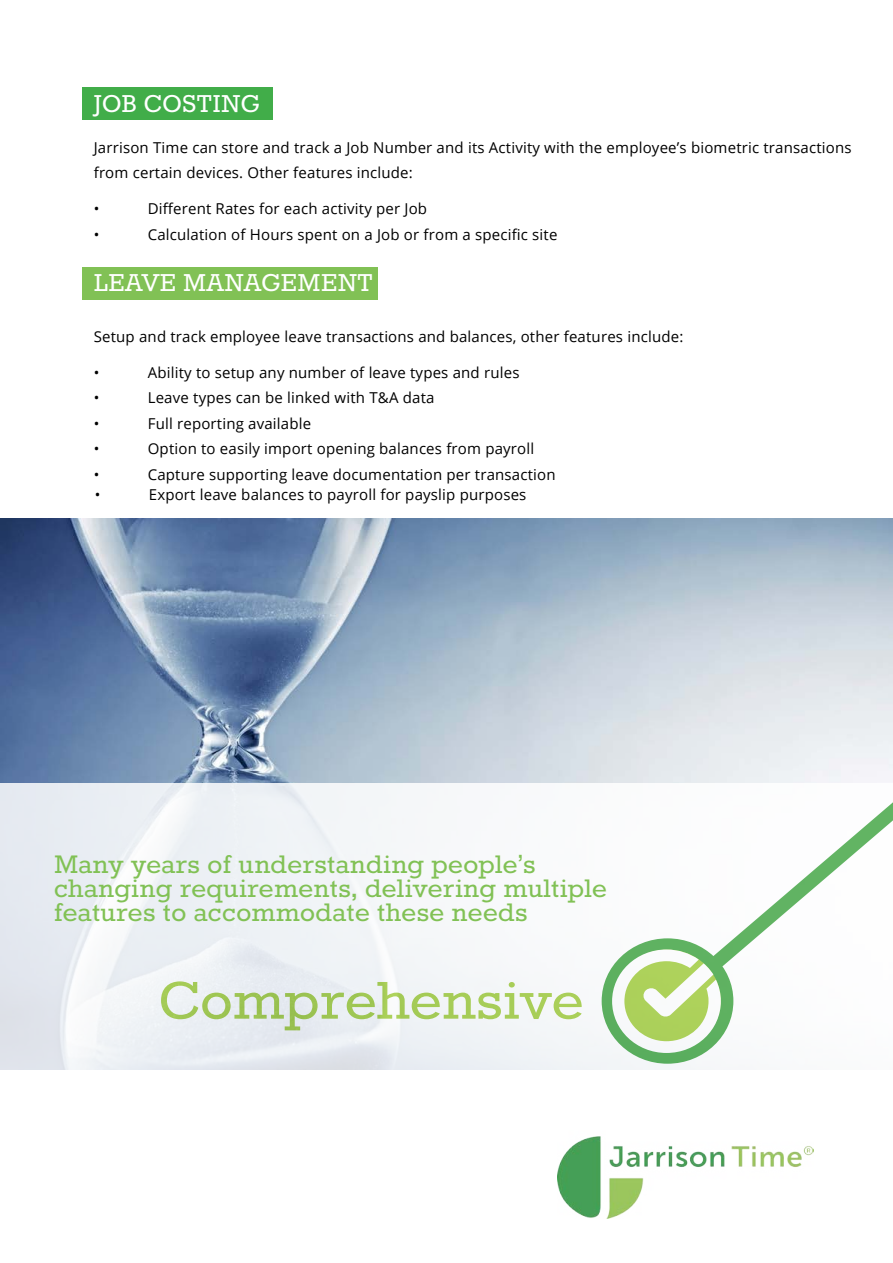
<style>
.page{position:relative;width:893px;height:1263px;background:#fff}
.page>*{position:absolute;margin:0;border:0;box-sizing:border-box;transform-origin:0 0}
.t1{font:65.1px "Rokkitt";color:#a5cf42;scale:1.05 1}
.t2{font:31.2px/24px "Rokkitt";letter-spacing:.01em;color:#81c155}
.t3{font:30px "Rokkitt";letter-spacing:.01em;color:#fff}
.t4{font:15px/25.5px "Open Sans";letter-spacing:.01em;color:#000}
</style>
<div class="page">
<img style="left:0;top:519px;width:893px;height:264px">
<svg style="left:0;top:783px;width:705px;height:287px;fill:#f0f3f6"></svg>
<div style="left:602px;top:938px;width:131px;height:126px;background:#5aae5e;border-radius:50%"></div>
<svg style="left:612px;top:783px;width:281px;height:270px"></svg>
<svg style="left:0;top:927px;width:23px;height:45px"></svg>
<img style="left:557px;top:1136px;width:257px;height:83px">
<div style="left:83px;top:87px;width:190px;height:32px;background:#41ad49"></div>
<div style="left:83px;top:267px;width:295px;height:33px;background:#81c155"></div>
<h3 class="t3" style="left:94px;top:90px;width:167px">JOB COSTING</h3>
<p class="t4" style="left:94px;top:134px;width:759px">Jarrison Time can store and track a Job Number and its Activity with the employee’s biometric transactions from certain devices. Other features include:</p>
<p class="t4" style="left:94px;top:196px;width:7px">•</p>
<p class="t4" style="left:148px;top:196px;width:281px">Different Rates for each activity per Job</p>
<p class="t4" style="left:94px;top:221px;width:7px">•</p>
<p class="t4" style="left:148px;top:221px;width:411px">Calculation of Hours spent on a Job or from a specific site</p>
<h3 class="t3" style="left:94px;top:268px;width:280px">LEAVE MANAGEMENT</h3>
<p class="t4" style="left:94px;top:323px;width:591px">Setup and track employee leave transactions and balances, other features include:</p>
<p class="t4" style="left:94px;top:359px;width:7px">•</p>
<p class="t4" style="left:148px;top:359px;width:373px">Ability to setup any number of leave types and rules</p>
<p class="t4" style="left:94px;top:385px;width:7px">•</p>
<p class="t4" style="left:148px;top:385px;width:288px">Leave types can be linked with T&amp;A data</p>
<p class="t4" style="left:94px;top:410px;width:7px">•</p>
<p class="t4" style="left:148px;top:410px;width:165px">Full reporting available</p>
<p class="t4" style="left:94px;top:436px;width:7px">•</p>
<p class="t4" style="left:148px;top:436px;width:388px">Option to easily import opening balances from payroll</p>
<p class="t4" style="left:94px;top:461px;width:7px">•</p>
<p class="t4" style="left:148px;top:461px;width:409px">Capture supporting leave documentation per transaction</p>
<p class="t4" style="left:95px;top:481px;width:7px">•</p>
<p class="t4" style="left:149px;top:481px;width:379px">Export leave balances to payroll for payslip purposes</p>
<h2 class="t2" style="left:54px;top:853px;width:554px">Many years of understanding people’s changing requirements, delivering multiple features to accommodate these needs</h2>
<h1 class="t1" style="left:159px;top:970px;width:406px">Comprehensive</h1>
</div>
